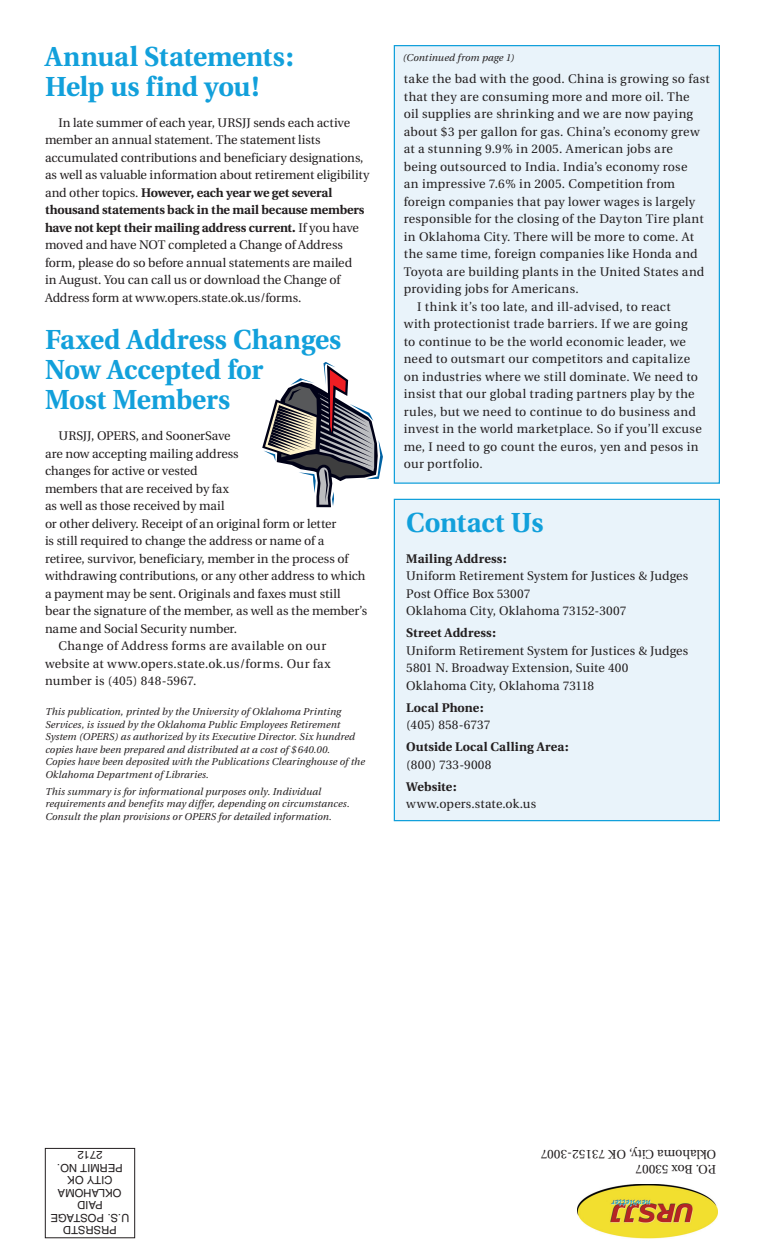
<style>
.page{position:relative;width:765px;height:1260px;background:#fff}
.page>*{position:absolute;margin:0;border:0;box-sizing:border-box;transform-origin:0 0}
.t1{font:700 27.5px/30px "Utopia";letter-spacing:-.005em;color:#12a0db}
.t2{font:12.5px/17.5px "Utopia";letter-spacing:.01em;color:#231f20}
.t3{font:12.5px/17.5px "Utopia";letter-spacing:-.01em;color:#231f20}
.t4{font:12.5px "Utopia";letter-spacing:-.015em;color:#231f20}
.t5{font:700 12.5px "Utopia";letter-spacing:.01em;color:#231f20}
.t6{font:11.25px/12.5px "Helvetica";color:#231f20;text-align:center}
.t7{font:italic 10px/12.5px "Utopia";letter-spacing:.01em;color:#231f20}
.s1{font-weight:700}
</style>
<div class="page">
<div style="left:394px;top:46px;width:325px;height:437px;background:#e9f3fa"></div>
<div style="left:394px;top:45px;width:326px;height:439px;border:1px solid #12a0db"></div>
<div style="left:394px;top:499px;width:325px;height:322px;background:#e9f3fa"></div>
<div style="left:394px;top:499px;width:326px;height:322px;border:1px solid #12a0db"></div>
<svg style="left:262px;top:362px;width:121px;height:146px"></svg>
<div style="left:45px;top:1148px;width:90px;height:90px;border:1px solid #231f20"></div>
<img style="left:577px;top:1184px;width:141px;height:54px">
<h1 class="t1" style="left:45px;top:44px;width:250px">Annual Statements:<br>Help us find you!</h1>
<p class="t3" style="left:45px;top:115px;width:326px;text-indent:13px">In late summer of each year, URSJJ sends each active member an annual statement. The statement lists accumulated contributions and beneficiary designations, as well as valuable information about retirement eligibility and other topics. <span class="s1">However, each year we get several thousand statements back in the mail because members have not kept their mailing address current.</span> If you have moved and have NOT completed a Change of Address form, please do so before annual statements are mailed<br>in August. You can call us or download the Change of Address form at www.opers.state.ok.us/forms.</p>
<h1 class="t1" style="left:45px;top:327px;width:298px">Faxed Address Changes<br>Now Accepted for<br>Most Members</h1>
<p class="t3" style="left:58px;top:428px;width:174px">URSJJ, OPERS, and SoonerSave</p>
<p class="t2" style="left:45px;top:446px;width:195px">are now accepting mailing address</p>
<p class="t3" style="left:45px;top:463px;width:154px">changes for active or vested</p>
<p class="t3" style="left:45px;top:481px;width:185px">members that are received by fax</p>
<p class="t3" style="left:45px;top:498px;width:181px">as well as those received by mail</p>
<p class="t4" style="left:45px;top:518px;width:293px">or other delivery. Receipt of an original form or letter</p>
<p class="t3" style="left:45px;top:533px;width:281px">is still required to change the address or name of a</p>
<p class="t3" style="left:45px;top:551px;width:305px">retiree, survivor, beneficiary, member in the process of</p>
<p class="t4" style="left:45px;top:571px;width:322px">withdrawing contributions, or any other address to which</p>
<p class="t3" style="left:45px;top:586px;width:297px">a payment may be sent. Originals and faxes must still</p>
<p class="t4" style="left:45px;top:606px;width:324px">bear the signature of the member, as well as the member’s</p>
<p class="t2" style="left:45px;top:621px;width:194px">name and Social Security number.</p>
<p class="t2" style="left:58px;top:638px;width:269px">Change of Address forms are available on our</p>
<p class="t2" style="left:45px;top:656px;width:287px">website at www.opers.state.ok.us/forms. Our fax</p>
<p class="t2" style="left:45px;top:673px;width:153px">number is (405) 848-5967.</p>
<p class="t7" style="left:45px;top:707px;width:297px">This publication, printed by the University of Oklahoma Printing<br>Services, is issued by the Oklahoma Public Employees Retirement</p>
<p class="t7" style="left:45px;top:757px;width:321px">Copies have been deposited with the Publications Clearinghouse of the<br>Oklahoma Department of Libraries.</p>
<p class="t7" style="left:45px;top:786px;width:306px">This summary is for informational purposes only. Individual requirements and benefits may differ, depending on circumstances.<br>Consult the plan provisions or OPERS for detailed information.</p>
<p class="t7" style="left:45px;top:732px;width:311px">System (OPERS) as authorized by its Executive Director. Six hundred copies have been prepared and distributed at a cost of $ 640.00.</p>
<p class="t7" style="left:402px;top:53px;width:113px">(Continued from page 1)</p>
<p class="t2" style="left:404px;top:71px;width:307px">take the bad with the good. China is growing so fast</p>
<p class="t2" style="left:404px;top:89px;width:287px">that they are consuming more and more oil. The</p>
<p class="t2" style="left:404px;top:106px;width:291px">oil supplies are shrinking and we are now paying</p>
<p class="t2" style="left:404px;top:124px;width:297px">about $3 per gallon for gas. China’s economy grew</p>
<p class="t2" style="left:404px;top:141px;width:271px">at a stunning 9.9% in 2005. American jobs are</p>
<p class="t2" style="left:404px;top:159px;width:285px">being outsourced to India. India’s economy rose</p>
<p class="t2" style="left:404px;top:176px;width:273px">an impressive 7.6% in 2005. Competition from</p>
<p class="t2" style="left:404px;top:194px;width:293px">foreign companies that pay lower wages is largely</p>
<p class="t2" style="left:404px;top:211px;width:301px">responsible for the closing of the Dayton Tire plant</p>
<p class="t2" style="left:404px;top:229px;width:292px">in Oklahoma City. There will be more to come. At</p>
<p class="t2" style="left:404px;top:246px;width:295px">the same time, foreign companies like Honda and</p>
<p class="t2" style="left:404px;top:264px;width:302px">Toyota are building plants in the United States and</p>
<p class="t2" style="left:404px;top:281px;width:177px">providing jobs for Americans.</p>
<p class="t2" style="left:417px;top:299px;width:255px">I think it’s too late, and ill-advised, to react</p>
<p class="t2" style="left:404px;top:316px;width:285px">with protectionist trade barriers. If we are going</p>
<p class="t2" style="left:404px;top:334px;width:284px">to continue to be the world economic leader, we</p>
<p class="t2" style="left:404px;top:351px;width:288px">need to outsmart our competitors and capitalize</p>
<p class="t2" style="left:404px;top:369px;width:296px">on industries where we still dominate. We need to</p>
<p class="t2" style="left:404px;top:386px;width:292px">insist that our global trading partners play by the</p>
<p class="t2" style="left:404px;top:404px;width:294px">rules, but we need to continue to do business and</p>
<p class="t2" style="left:404px;top:421px;width:300px">invest in the world marketplace. So if you’ll excuse</p>
<p class="t2" style="left:404px;top:439px;width:296px">me, I need to go count the euros, yen and pesos in</p>
<p class="t2" style="left:404px;top:456px;width:80px">our portfolio.</p>
<h1 class="t1" style="left:406px;top:510px;width:139px">Contact Us</h1>
<p class="t5" style="left:406px;top:554px;width:102px">Mailing Address:</p>
<p class="t2" style="left:406px;top:569px;width:284px">Uniform Retirement System for Justices &amp; Judges<br>Post Office Box 53007<br>Oklahoma City, Oklahoma 73152-3007</p>
<p class="t5" style="left:406px;top:628px;width:91px">Street Address:</p>
<p class="t2" style="left:406px;top:643px;width:284px">Uniform Retirement System for Justices &amp; Judges<br>5801 N. Broadway Extension, Suite 400<br>Oklahoma City, Oklahoma 73118</p>
<p class="t5" style="left:406px;top:703px;width:79px">Local Phone:</p>
<p class="t2" style="left:406px;top:718px;width:86px">(405) 858-6737</p>
<p class="t5" style="left:406px;top:742px;width:164px">Outside Local Calling Area:</p>
<p class="t2" style="left:406px;top:757px;width:87px">(800) 733-9008</p>
<p class="t5" style="left:406px;top:782px;width:52px">Website:</p>
<p class="t2" style="left:406px;top:797px;width:131px">www.opers.state.ok.us</p>
<p class="t6" style="left:129px;top:1235px;width:80px;rotate:-180deg">PRSRSTD<br>U.S. POSTAGE<br>PAID<br>OKLAHOMA<br>CITY OK<br>PERMIT NO.<br>2712</p>
<p class="t2" style="left:716px;top:1176px;width:177px;line-height:15px;rotate:-180deg">P.O. Box 53007<br>Oklahoma City, OK 73152-3007</p>
</div>
